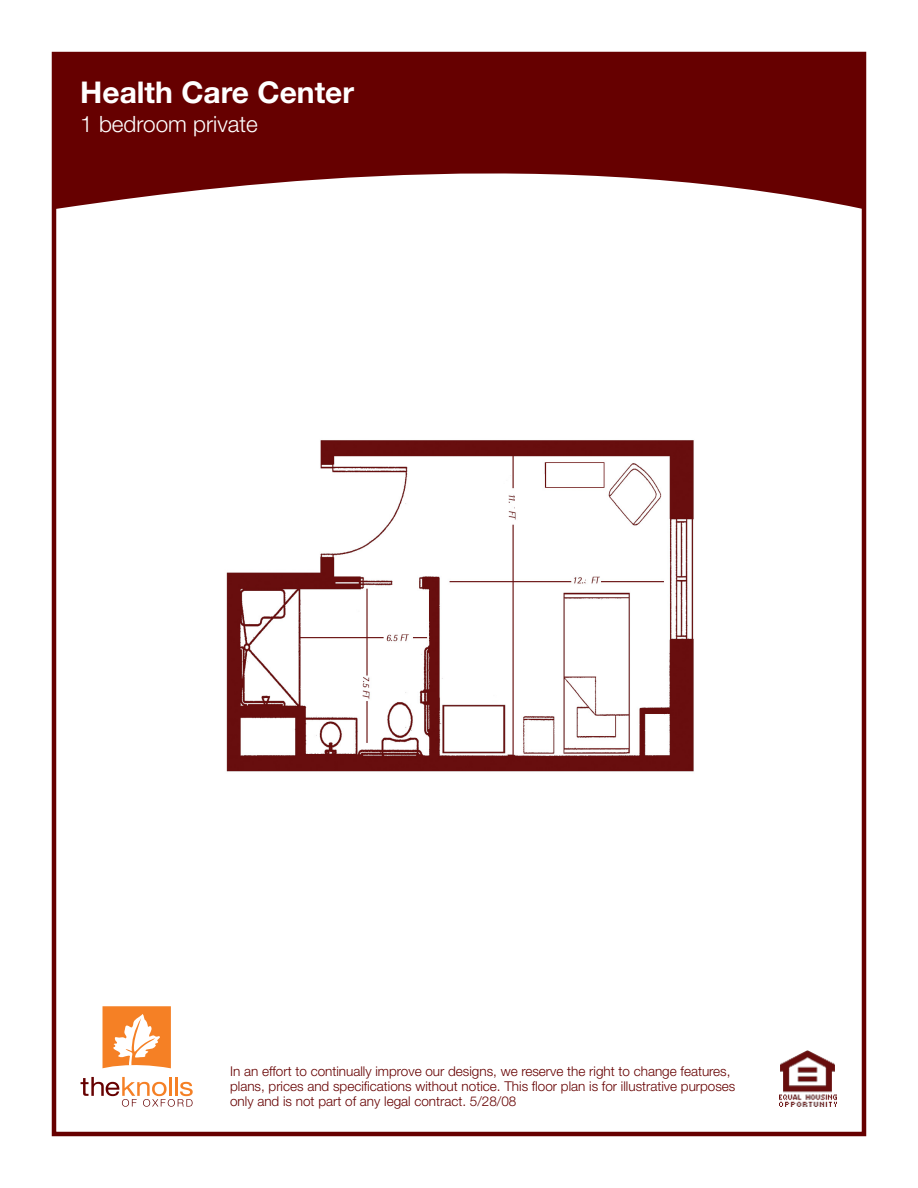
<style>
.page{position:relative;width:918px;height:1188px;background:#fff}
.page>*{position:absolute;margin:0;border:0;box-sizing:border-box;transform-origin:0 0}
.t1{font:700 30px "Helvetica Neue";color:#fff}
.t2{font:300 22.5px "Helvetica Neue";color:#fff}
.t3{font:300 13.5px/15px "Helvetica Neue";color:#600}
</style>
<div class="page">
<svg style="left:57px;top:57px;width:804px;height:152px;fill:#600"></svg>
<div style="left:52px;top:52px;width:814px;height:1084px;border:4px solid #600"></div>
<img style="left:779px;top:1050px;width:58px;height:57px">
<svg style="left:103px;top:1006px;width:68px;height:62px"></svg>
<svg style="left:81px;top:1077px;width:112px;height:30px"></svg>
<img style="left:226px;top:440px;width:468px;height:332px">
<h1 class="t1" style="left:80px;top:82px;width:275px">Health Care Center</h1>
<h2 class="t2" style="left:80px;top:116px;width:179px">1 bedroom private</h2>
<p class="t3" style="left:230px;top:1065px;width:507px">In an effort to continually improve our designs, we reserve the right to change features, plans, prices and specifications without notice. This floor plan is for illustrative purposes only and is not part of any legal contract. 5/28/08</p>
</div>
